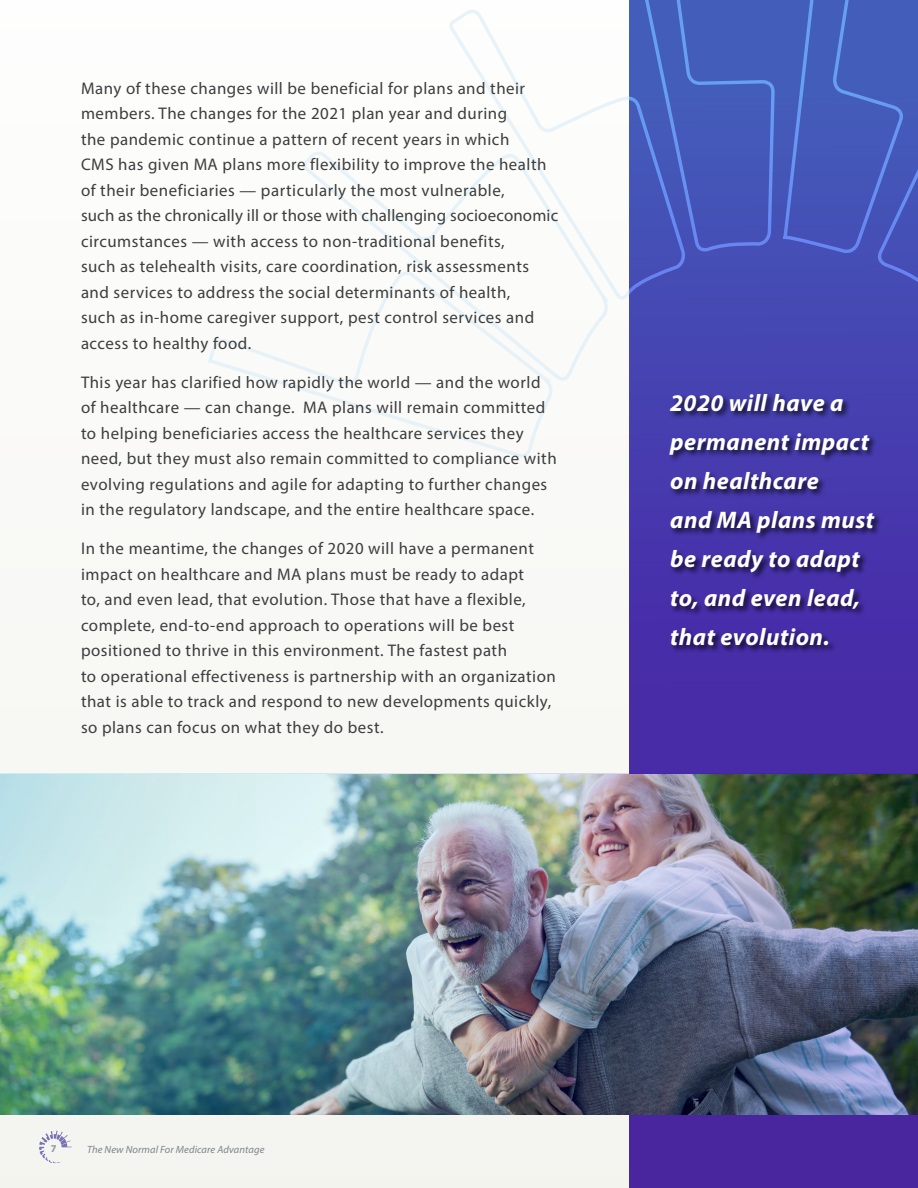
<style>
.page{position:relative;width:918px;height:1188px;background:#f9f9f6}
.page>*{position:absolute;margin:0;border:0;box-sizing:border-box;transform-origin:0 0}
.t1{font:italic 700 24px/39px "Myriad Pro";letter-spacing:.02em;color:#fff}
.t2{font:16.8px/25.5px "Myriad Pro";letter-spacing:.03em;color:#3c3e3e}
.t3{font:italic 10.5px "Myriad Pro";letter-spacing:.01em;color:#7d858b}
.t4{font:700 10.5px "Myriad Pro";color:#92979d}
</style>
<div class="page">
<svg style="left:39px;top:1131px;width:33px;height:32px"></svg>
<svg style="left:630px;top:293px;width:288px;height:895px;background:#4732a8"></svg>
<svg style="left:873px;top:293px;width:45px;height:14px"></svg>
<svg style="left:739px;top:0;width:179px;height:293px;background:#4558ba"></svg>
<svg style="left:629px;top:0;width:214px;height:272px;background:#465bbc"></svg>
<svg style="left:449px;top:1px;width:290px;height:316px"></svg>
<svg style="left:301px;top:93px;width:348px;height:297px"></svg>
<svg style="left:208px;top:221px;width:369px;height:236px"></svg>
<div style="left:668px;top:393px;width:215px;height:260px;background:#000;opacity:.75"></div>
<img style="left:0;top:773px;width:918px;height:342px">
<p class="t2" style="left:81px;top:75px;width:479px">Many of these changes will be beneficial for plans and their members. The changes for the 2021 plan year and during<br>the pandemic continue a pattern of recent years in which<br>CMS has given MA plans more flexibility to improve the health of their beneficiaries — particularly the most vulnerable,<br>such as the chronically ill or those with challenging socioeconomic circumstances — with access to non-traditional benefits,<br>such as telehealth visits, care coordination, risk assessments and services to address the social determinants of health,<br>such as in-home caregiver support, pest control services and access to healthy food.</p>
<p class="t2" style="left:81px;top:369px;width:477px">This year has clarified how rapidly the world — and the world of healthcare — can change. MA plans will remain committed to helping beneficiaries access the healthcare services they need, but they must also remain committed to compliance with evolving regulations and agile for adapting to further changes in the regulatory landscape, and the entire healthcare space.</p>
<p class="t2" style="left:81px;top:535px;width:476px">In the meantime, the changes of 2020 will have a permanent impact on healthcare and MA plans must be ready to adapt<br>to, and even lead, that evolution. Those that have a flexible, complete, end-to-end approach to operations will be best positioned to thrive in this environment. The fastest path<br>to operational effectiveness is partnership with an organization that is able to track and respond to new developments quickly, so plans can focus on what they do best.</p>
<h1 class="t1" style="left:670px;top:383px;width:206px">2020 will have a permanent impact on healthcare<br>and MA plans must be ready to adapt to, and even lead, that evolution.</h1>
<p class="t4" style="left:51px;top:1142px;width:7px">7</p>
<p class="t3" style="left:87px;top:1143px;width:179px">The New Normal For Medicare Advantage</p>
</div>
